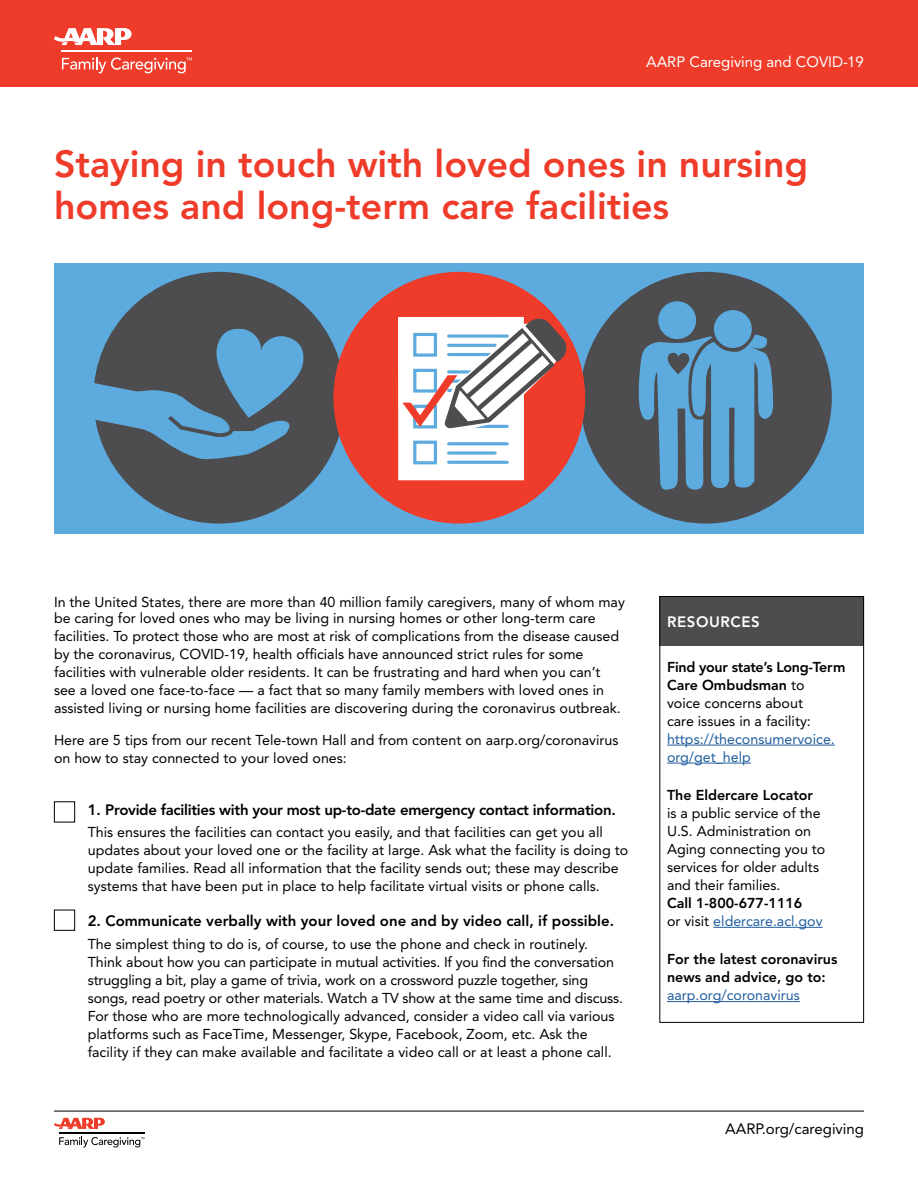
<style>
.page{position:relative;width:918px;height:1188px;background:#fff}
.page>*{position:absolute;margin:0;border:0;box-sizing:border-box;transform-origin:0 0}
.t1{font:800 37.5px/42px "Avenir LT";color:#ef3b29}
.t2{font:800 15px "Avenir LT";letter-spacing:-.02em;color:#000}
.t3{font:800 15px "Avenir LT";color:#000}
.t4{font:15px "Avenir LT";color:#fff}
.t5{font:15px "Avenir LT";color:#000}
.t6{font:800 15px "Avenir LT";letter-spacing:.04em;color:#fff}
.t7{font:14.25px/18px "Avenir LT";color:#000}
.t8{font:800 14.25px/18px "Avenir LT";color:#000}
.t9{font:14.25px/18px "Avenir LT";color:#215e9e}
.s1{font-weight:800}
.s2{font-weight:400}
.s3{font-weight:400;color:#215e9e}
</style>
<div class="page">
<div style="left:0;top:0;width:918px;height:86px;background:#ef3b29"></div>
<svg style="left:54px;top:28px;width:78px;height:17px"></svg>
<hr style="left:62px;top:51px;width:130px;height:1px;background:#fff">
<svg style="left:62px;top:57px;width:130px;height:16px"></svg>
<div style="left:54px;top:264px;width:810px;height:270px;background:#5caade"></div>
<div style="left:580px;top:272px;width:252px;height:252px;background:#4d4d4f;border-radius:50%"></div>
<div style="left:658px;top:301px;width:38px;height:38px;background:#5caade;border-radius:50%"></div>
<div style="left:714px;top:310px;width:38px;height:38px;background:#5caade;border-radius:50%"></div>
<svg style="left:638px;top:335px;width:136px;height:155px"></svg>
<div style="left:93px;top:272px;width:252px;height:252px;background:#4d4d4f;border-radius:50%"></div>
<svg style="left:93px;top:327px;width:211px;height:134px"></svg>
<div style="left:333px;top:272px;width:252px;height:252px;background:#ef3b29;border-radius:50%"></div>
<div style="left:398px;top:317px;width:126px;height:163px;background:#fff"></div>
<svg style="left:402px;top:317px;width:166px;height:149px"></svg>
<div style="left:659px;top:596px;width:205px;height:50px;background:#4d4d4f"></div>
<hr style="left:667px;top:745px;width:168px;height:1px;background:#215e9e">
<hr style="left:667px;top:763px;width:84px;height:1px;background:#215e9e">
<hr style="left:713px;top:927px;width:110px;height:1px;background:#215e9e">
<hr style="left:667px;top:1001px;width:133px;height:1px;background:#215e9e">
<div style="left:659px;top:596px;width:205px;height:427px;border:1px solid #000"></div>
<svg style="left:54px;top:1118px;width:51px;height:11px"></svg>
<hr style="left:59px;top:1133px;width:85px;height:1px;background:#000">
<svg style="left:59px;top:1137px;width:85px;height:11px"></svg>
<hr style="left:54px;top:1111px;width:810px;height:1px;background:#000">
<div style="left:54px;top:801px;width:21px;height:21px;border:1px solid #000"></div>
<div style="left:54px;top:910px;width:21px;height:21px;border:1px solid #000"></div>
<p class="t4" style="left:646px;top:53px;width:219px">AARP Caregiving and COVID-19</p>
<h1 class="t1" style="left:54px;top:143px;width:756px">Staying in touch with loved ones in nursing homes and long-term care facilities</h1>
<p class="t7" style="left:54px;top:594px;width:572px;line-height:16.5px">In the United States, there are more than 40 million family caregivers, many of whom may be caring for loved ones who may be living in nursing homes or other long-term care</p>
<p class="t7" style="left:54px;top:628px;width:568px">facilities. To protect those who are most at risk of complications from the disease caused by the coronavirus, COVID-19, health officials have announced strict rules for some facilities with vulnerable older residents. It can be frustrating and hard when you can’t see a loved one face-to-face — a fact that so many family members with loved ones in assisted living or nursing home facilities are discovering during the coronavirus outbreak.</p>
<p class="t7" style="left:54px;top:731px;width:566px">Here are 5 tips from our recent Tele-town Hall and from content on aarp.org/coronavirus on how to stay connected to your loved ones:</p>
<p class="t2" style="left:88px;top:801px;width:530px">1. Provide facilities with your most up-to-date emergency contact information.</p>
<p class="t7" style="left:88px;top:824px;width:542px">This ensures the facilities can contact you easily, and that facilities can get you all updates about your loved one or the facility at large. Ask what the facility is doing to update families. Read all information that the facility sends out; these may describe systems that have been put in place to help facilitate virtual visits or phone calls.</p>
<p class="t3" style="left:88px;top:912px;width:528px">2. Communicate verbally with your loved one and by video call, if possible.</p>
<p class="t7" style="left:88px;top:935px;width:537px">The simplest thing to do is, of course, to use the phone and check in routinely.<br>Think about how you can participate in mutual activities. If you find the conversation struggling a bit, play a game of trivia, work on a crossword puzzle together, sing songs, read poetry or other materials. Watch a TV show at the same time and discuss.<br>For those who are more technologically advanced, consider a video call via various platforms such as FaceTime, Messenger, Skype, Facebook, Zoom, etc. Ask the facility if they can make available and facilitate a video call or at least a phone call.</p>
<p class="t6" style="left:667px;top:613px;width:94px">RESOURCES</p>
<p class="t7" style="left:667px;top:658px;width:180px"><span class="s1">Find your state’s Long-Term<br>Care Ombudsman</span> to<br>voice concerns about<br>care issues in a facility:</p>
<p class="t9" style="left:667px;top:730px;width:169px">https://theconsumervoice. org/get_help</p>
<p class="t8" style="left:667px;top:786px;width:148px">The Eldercare Locator</p>
<p class="t7" style="left:667px;top:804px;width:160px">is a public service of the<br>U.S. Administration on<br>Aging connecting you to services for older adults and their families.</p>
<p class="t8" style="left:667px;top:894px;width:157px">Call 1-800-677-1116<br><span class="s2">or visit</span> <span class="s3">eldercare.acl.gov</span></p>
<p class="t8" style="left:667px;top:950px;width:172px">For the latest coronavirus news and advice, go to:</p>
<p class="t9" style="left:667px;top:986px;width:134px">aarp.org/coronavirus</p>
<p class="t5" style="left:725px;top:1120px;width:140px">AARP.org/caregiving</p>
</div>
